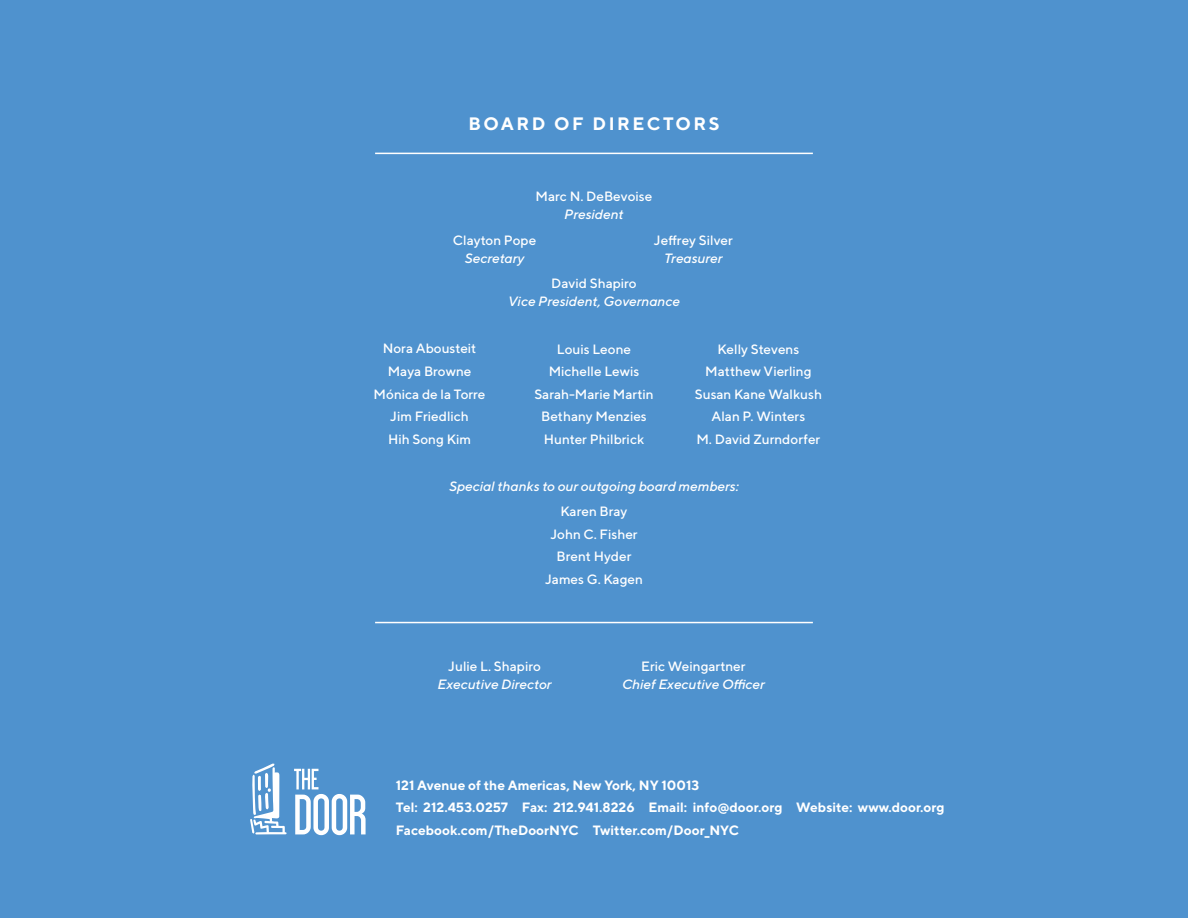
<style>
.page{position:relative;width:1188px;height:918px;background:#4f92ce}
.page>*{position:absolute;margin:0;border:0;box-sizing:border-box;transform-origin:0 0}
.t1{font:700 18px "TT Norms";letter-spacing:.14em;color:#fff}
.t2{font:500 13.5px/22.5px "TT Norms";color:#fff;text-align:center}
.t3{font:700 13.5px/22.5px "TT Norms";color:#fff}
.t4{font:italic 500 13.5px "TT Norms";color:#fff}
</style>
<div class="page">
<hr style="left:375px;top:153px;width:438px;height:1px;background:#fff">
<hr style="left:375px;top:622px;width:438px;height:1px;background:#fff">
<svg style="left:250px;top:764px;width:37px;height:71px"></svg>
<svg style="left:294px;top:769px;width:72px;height:66px"></svg>
<h1 class="t1" style="left:468px;top:112px;width:253px">BOARD OF DIRECTORS</h1>
<p class="t2" style="left:536px;top:185px;width:118px">Marc N. DeBevoise</p>
<p class="t4" style="left:564px;top:206px;width:61px">President</p>
<p class="t2" style="left:453px;top:228px;width:85px">Clayton Pope</p>
<p class="t4" style="left:465px;top:250px;width:61px">Secretary</p>
<p class="t2" style="left:654px;top:228px;width:80px">Jeffrey Silver</p>
<p class="t4" style="left:664px;top:250px;width:60px">Treasurer</p>
<p class="t2" style="left:551px;top:272px;width:87px">David Shapiro</p>
<p class="t4" style="left:508px;top:293px;width:173px">Vice President, Governance</p>
<p class="t2" style="left:374px;top:337px;width:113px">Nora Abousteit<br>Maya Browne<br>Mónica de la Torre<br>Jim Friedlich<br>Hih Song Kim</p>
<p class="t2" style="left:534px;top:337px;width:121px">Louis Leone<br>Michelle Lewis<br>Sarah-Marie Martin<br>Bethany Menzies<br>Hunter Philbrick</p>
<p class="t2" style="left:695px;top:337px;width:129px">Kelly Stevens<br>Matthew Vierling<br>Susan Kane Walkush<br>Alan P. Winters<br>M. David Zurndorfer</p>
<p class="t4" style="left:449px;top:478px;width:291px">Special thanks to our outgoing board members:</p>
<p class="t2" style="left:545px;top:500px;width:99px">Karen Bray<br>John C. Fisher<br>Brent Hyder<br>James G. Kagen</p>
<p class="t2" style="left:448px;top:654px;width:94px">Julie L. Shapiro</p>
<p class="t4" style="left:438px;top:676px;width:116px">Executive Director</p>
<p class="t2" style="left:641px;top:654px;width:106px">Eric Weingartner</p>
<p class="t4" style="left:622px;top:676px;width:144px">Chief Executive Officer</p>
<p class="t3" style="left:396px;top:773px;width:550px">121 Avenue of the Americas, New York, NY 10013<br>Tel: 212.453.0257 Fax: 212.941.8226 Email: info@door.org Website: www.door.org<br>Facebook.com/TheDoorNYC Twitter.com/Door_NYC</p>
</div>
